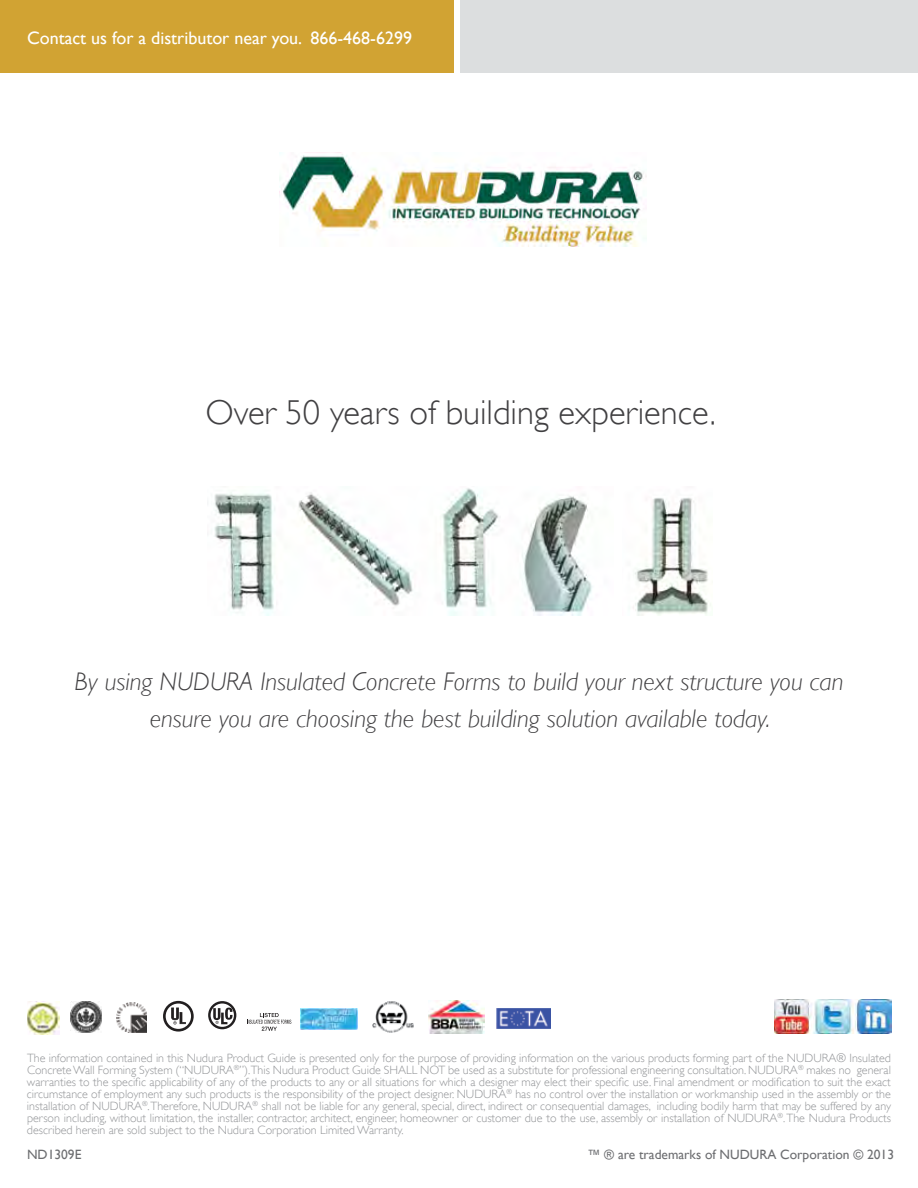
<style>
.page{position:relative;width:918px;height:1188px;background:#fff}
.page>*{position:absolute;margin:0;border:0;box-sizing:border-box;transform-origin:0 0}
.t1{font:300 34.5px "Gill Sans";color:#414042}
.t2{font:italic 300 25.5px/37.5px "Gill Sans";color:#414042;text-align:center}
.t3{font:18px "Gill Sans";color:#fff}
.t4{font:13.5px "Gill Sans";color:#6d6e71}
.t5{font:300 12px/12px "Gill Sans";color:#939598;text-align:justify}
</style>
<div class="page">
<svg style="left:208px;top:1001px;width:28px;height:28px"></svg>
<svg style="left:247px;top:1013px;width:44px;height:18px"></svg>
<svg style="left:163px;top:1001px;width:31px;height:31px"></svg>
<img style="left:428px;top:1001px;width:56px;height:33px">
<img style="left:497px;top:1008px;width:53px;height:21px">
<img style="left:372px;top:1001px;width:42px;height:32px">
<img style="left:27px;top:1001px;width:32px;height:34px">
<img style="left:71px;top:1002px;width:31px;height:31px">
<img style="left:116px;top:1002px;width:30px;height:31px">
<img style="left:301px;top:1009px;width:57px;height:20px">
<img style="left:214px;top:488px;width:379px;height:128px">
<img style="left:633px;top:497px;width:78px;height:119px">
<img style="left:280px;top:152px;width:367px;height:95px">
<img style="left:774px;top:999px;width:117px;height:34px">
<div style="left:0;top:0;width:454px;height:72px;background:#d1a333"></div>
<div style="left:460px;top:0;width:458px;height:73px;background:#dcdedf"></div>
<h3 class="t3" style="left:27px;top:27px;width:387px">Contact us for a distributor near you. 866-468-6299</h3>
<h1 class="t1" style="left:205px;top:386px;width:512px">Over 50 years of building experience.</h1>
<h2 class="t2" style="left:74px;top:662px;width:771px">By using NUDURA Insulated Concrete Forms to build your next structure you can ensure you are choosing the best building solution available today.</h2>
<p class="t5" style="left:27px;top:1052px;width:866px">The information contained in this Nudura Product Guide is presented only for the purpose of providing information on the various products forming part of the NUDURA® Insulated Concrete Wall Forming System (“NUDURA<sup>®</sup>”).This Nudura Product Guide SHALL NOT be used as a substitute for professional engineering consultation. NUDURA<sup>®</sup> makes no general warranties to the specific applicability of any of the products to any or all situations for which a designer may elect their specific use. Final amendment or modification to suit the exact circumstance of employment any such products is the responsibility of the project designer. NUDURA<sup>®</sup> has no control over the installation or workmanship used in the assembly or the installation of NUDURA<sup>®</sup>. Therefore, NUDURA<sup>®</sup> shall not be liable for any general, special, direct, indirect or consequential damages, including bodily harm that may be suffered by any person including, without limitation, the installer, contractor, architect, engineer, homeowner or customer due to the use, assembly or installation of NUDURA<sup>®</sup>. The Nudura Products described herein are sold subject to the Nudura Corporation Limited Warranty.</p>
<p class="t4" style="left:27px;top:1146px;width:56px">ND1309E</p>
<p class="t4" style="left:587px;top:1146px;width:309px">™ ® are trademarks of NUDURA Corporation © 2013</p>
</div>
